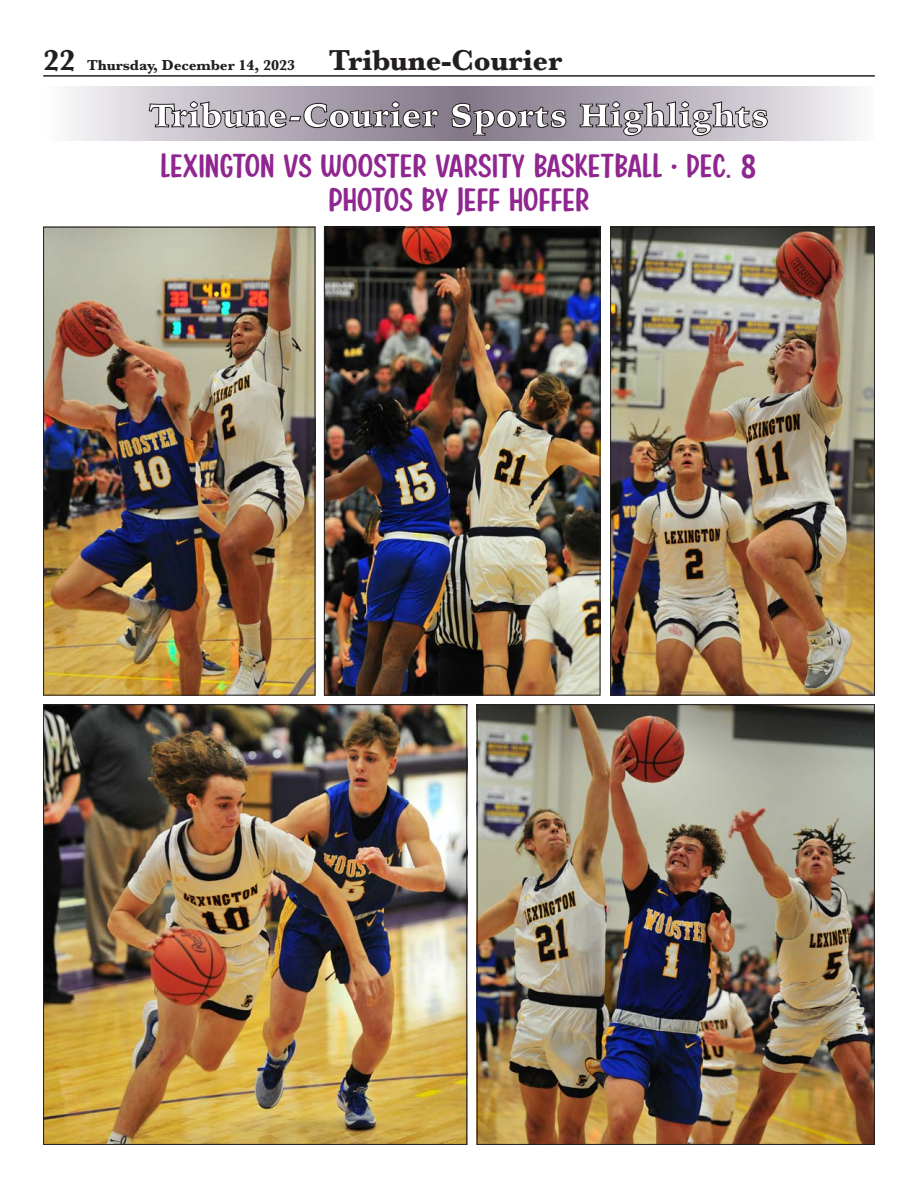
<style>
.page{position:relative;width:918px;height:1188px;background:#fff}
.page>*{position:absolute;margin:0;border:0;box-sizing:border-box;transform-origin:0 0}
.t1{font:36px/34.5px "Pottery Wheel";letter-spacing:.02em;color:#90268f;text-align:center;scale:1.07 1}
.t2{font:900 33px "Iowan Old Style";letter-spacing:.01em;color:#fff}
.t3{font:700 15px "Baskerville";letter-spacing:-.005em;color:#231f20}
.s1{font-size:30px}
.s2{font-family:"PT Sans";font-weight:700;font-stretch:condensed;font-size:33px}
</style>
<div class="page">
<hr style="left:43px;top:75px;width:832px;height:2px;background:#231f20">
<svg style="left:68px;top:86px;width:789px;height:54px;background:#c2bcc5"></svg>
<svg style="left:149px;top:101px;width:289px;height:27px;background:#968f9a"></svg>
<svg style="left:451px;top:99px;width:115px;height:37px;background:#7f7683"></svg>
<svg style="left:580px;top:99px;width:188px;height:37px;background:#a29ca5"></svg>
<img style="left:45px;top:706px;width:420px;height:437px">
<img style="left:479px;top:706px;width:394px;height:437px">
<img style="left:45px;top:229px;width:268px;height:465px">
<div style="left:43px;top:227px;width:272px;height:469px;border:1px solid #231f20"></div>
<img style="left:326px;top:229px;width:272px;height:465px">
<div style="left:324px;top:227px;width:276px;height:469px;border:1px solid #231f20"></div>
<img style="left:612px;top:229px;width:261px;height:465px">
<div style="left:610px;top:227px;width:265px;height:469px;border:1px solid #231f20"></div>
<p class="t3" style="left:43px;top:55px;width:521px"><span class="s1">22</span> Thursday, December 14, 2023 <span class="s1">Tribune-Courier</span></p>
<p class="t2" style="left:149px;top:93px;width:621px">Tribune-Courier Sports Highlights</p>
<p class="t1" style="left:161px;top:147px;width:559px">LEXINGTON VS WOOSTER VARSITY BASKETBALL • DEC. <span class="s2">8<br></span>PHOTOS BY JEFF HOFFER</p>
</div>
